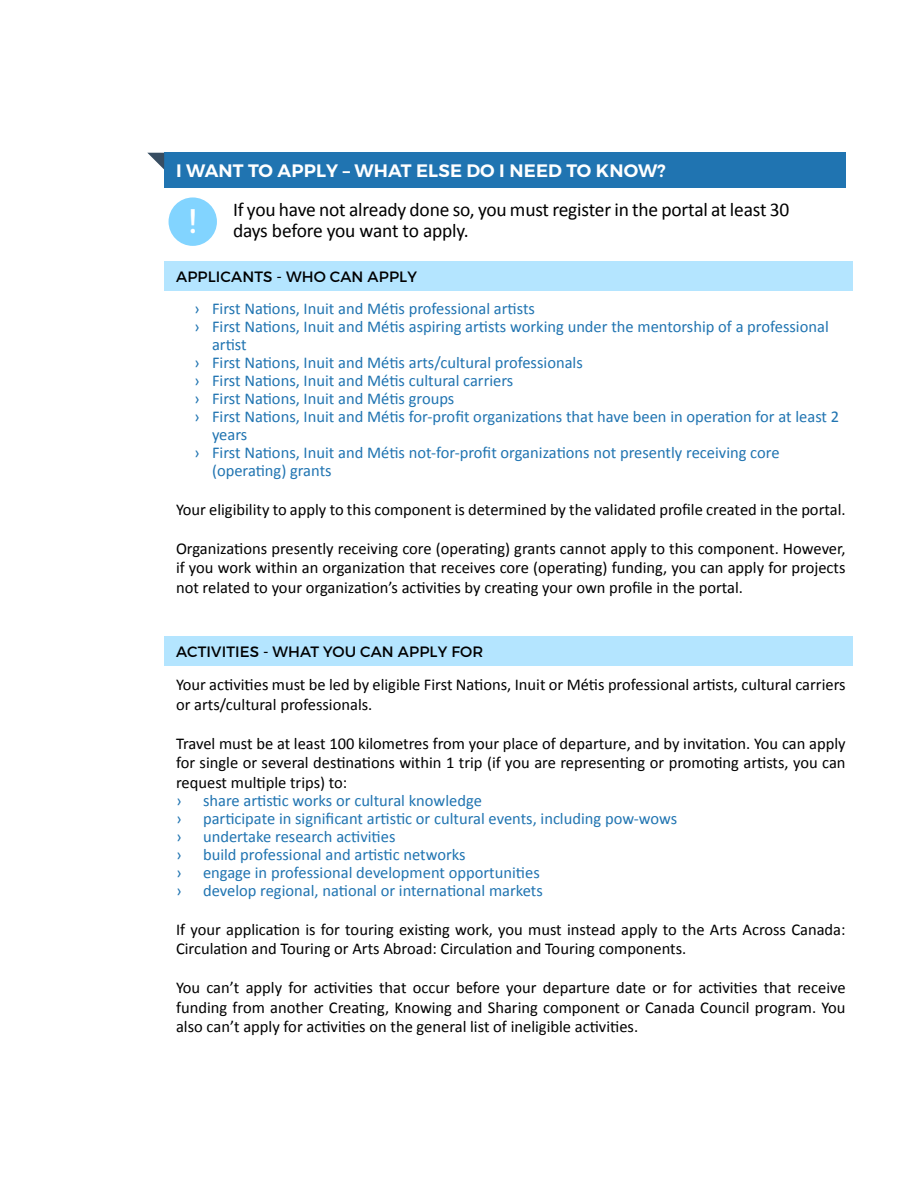
<style>
.page{position:relative;width:918px;height:1188px;background:#fff}
.page>*{position:absolute;margin:0;border:0;box-sizing:border-box;transform-origin:0 0}
.t1{font:34.5px "Montserrat";color:#fff}
.t2{font:19.5px/21px "Calibri";letter-spacing:-.01em;color:#000}
.t3{font:600 18px "Montserrat";letter-spacing:.01em;color:#fff}
.t4{font:16.5px/19.5px "Calibri";color:#000;text-align:justify}
.t5{font:16.5px "Calibri";color:#2074b1}
.t6{font:15px "Montserrat";letter-spacing:.01em;color:#000}
</style>
<div class="page">
<div style="left:164px;top:153px;width:682px;height:35px;background:#2074b1"></div>
<div style="left:164px;top:261px;width:688px;height:29px;background:#b4e5ff"></div>
<div style="left:164px;top:636px;width:688px;height:29px;background:#b4e5ff"></div>
<div style="left:169px;top:197px;width:48px;height:49px;background:#82d4ff;border-radius:50%"></div>
<svg style="left:147px;top:153px;width:17px;height:17px"></svg>
<p class="t3" style="left:176px;top:159px;width:491px">I WANT TO APPLY – WHAT ELSE DO I NEED TO KNOW?</p>
<p class="t2" style="left:233px;top:199px;width:558px">If you have not already done so, you must register in the portal at least 30 days before you want to apply.</p>
<p class="t6" style="left:176px;top:268px;width:242px">APPLICANTS - WHO CAN APPLY</p>
<p class="t5" style="left:194px;top:298px;width:343px">› First Nations, Inuit and Métis professional artists</p>
<p class="t5" style="left:194px;top:316px;width:636px">› First Nations, Inuit and Métis aspiring artists working under the mentorship of a professional</p>
<p class="t5" style="left:212px;top:334px;width:36px">artist</p>
<p class="t5" style="left:194px;top:352px;width:390px">› First Nations, Inuit and Métis arts/cultural professionals</p>
<p class="t5" style="left:194px;top:370px;width:321px">› First Nations, Inuit and Métis cultural carriers</p>
<p class="t5" style="left:194px;top:388px;width:262px">› First Nations, Inuit and Métis groups</p>
<p class="t5" style="left:194px;top:406px;width:647px">› First Nations, Inuit and Métis for-profit organizations that have been in operation for at least 2</p>
<p class="t5" style="left:212px;top:424px;width:37px">years</p>
<p class="t5" style="left:194px;top:442px;width:587px">› First Nations, Inuit and Métis not-for-profit organizations not presently receiving core</p>
<p class="t5" style="left:212px;top:460px;width:121px">(operating) grants</p>
<p class="t4" style="left:176px;top:500px;width:671px">Your eligibility to apply to this component is determined by the validated profile created in the portal.</p>
<p class="t4" style="left:176px;top:539px;width:671px">Organizations presently receiving core (operating) grants cannot apply to this component. However, if you work within an organization that receives core (operating) funding, you can apply for projects not related to your organization’s activities by creating your own profile in the portal.</p>
<h1 class="t1" style="left:189px;top:200px;width:9px">!</h1>
<p class="t6" style="left:176px;top:643px;width:309px">ACTIVITIES - WHAT YOU CAN APPLY FOR</p>
<p class="t4" style="left:176px;top:675px;width:671px">Your activities must be led by eligible First Nations, Inuit or Métis professional artists, cultural carriers or arts/cultural professionals.</p>
<p class="t4" style="left:176px;top:734px;width:671px">Travel must be at least 100 kilometres from your place of departure, and by invitation. You can apply for single or several destinations within 1 trip (if you are representing or promoting artists, you can request multiple trips) to:</p>
<p class="t5" style="left:176px;top:790px;width:7px">›</p>
<p class="t5" style="left:203px;top:790px;width:280px">share artistic works or cultural knowledge</p>
<p class="t5" style="left:176px;top:808px;width:7px">›</p>
<p class="t5" style="left:203px;top:808px;width:476px">participate in significant artistic or cultural events, including pow-wows</p>
<p class="t5" style="left:176px;top:826px;width:7px">›</p>
<p class="t5" style="left:203px;top:826px;width:194px">undertake research activities</p>
<p class="t5" style="left:176px;top:844px;width:7px">›</p>
<p class="t5" style="left:203px;top:844px;width:264px">build professional and artistic networks</p>
<p class="t5" style="left:176px;top:862px;width:7px">›</p>
<p class="t5" style="left:203px;top:862px;width:338px">engage in professional development opportunities</p>
<p class="t5" style="left:176px;top:880px;width:7px">›</p>
<p class="t5" style="left:203px;top:880px;width:341px">develop regional, national or international markets</p>
<p class="t4" style="left:176px;top:920px;width:671px">If your application is for touring existing work, you must instead apply to the Arts Across Canada:<br>Circulation and Touring or Arts Abroad: Circulation and Touring components.</p>
<p class="t4" style="left:176px;top:978px;width:671px">You can’t apply for activities that occur before your departure date or for activities that receive funding from another Creating, Knowing and Sharing component or Canada Council program. You also can’t apply for activities on the general list of ineligible activities.</p>
</div>
